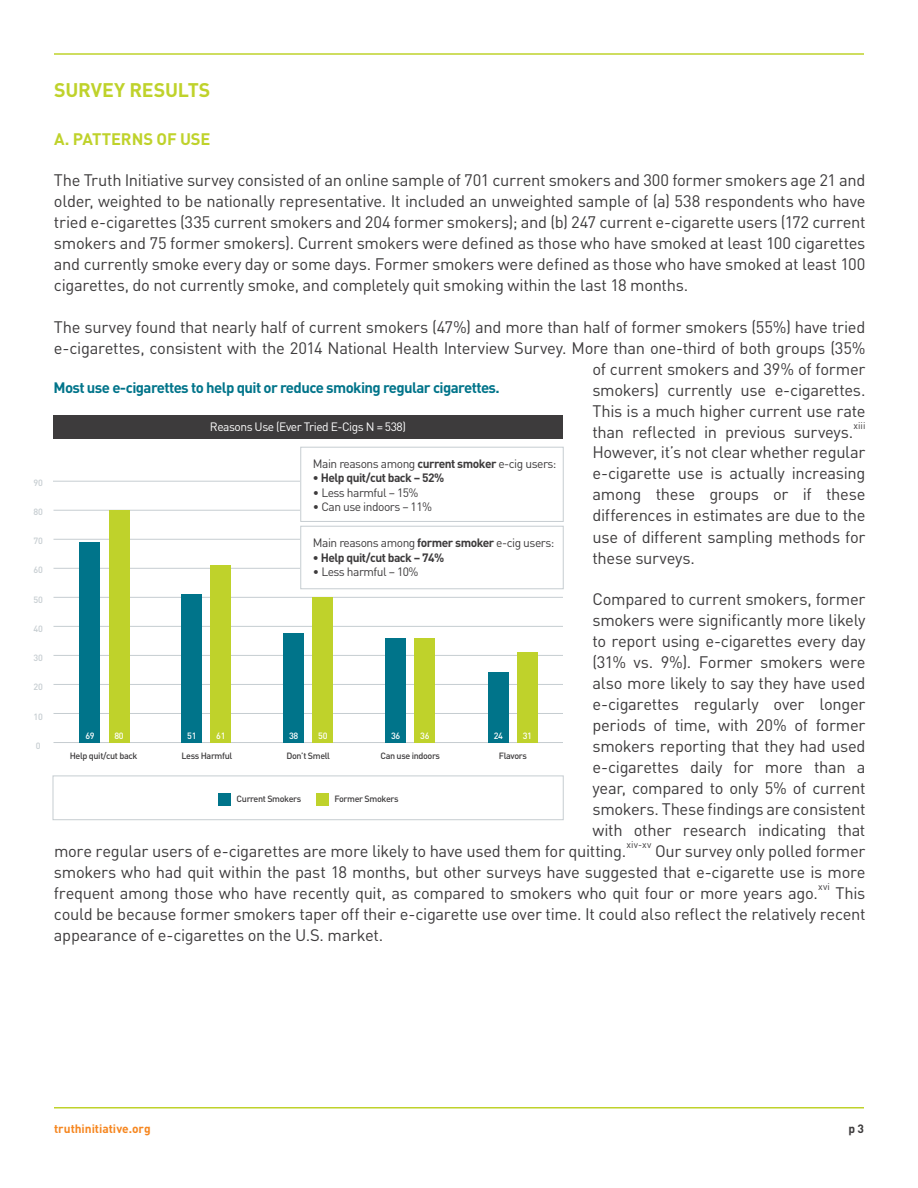
<style>
.page{position:relative;width:918px;height:1188px;background:#fff}
.page>*{position:absolute;margin:0;border:0;box-sizing:border-box;transform-origin:0 0}
.t1{font:700 19.5px "DIN Pro";letter-spacing:-.01em;color:#bfd22b}
.t2{font:16.5px/21px "DIN Pro";letter-spacing:-.02em;color:#3d3b3c;text-align:justify}
.t3{font:700 16.5px "DIN Pro";letter-spacing:-.01em;color:#bfd22b}
.t4{font:700 15px "DIN Pro";letter-spacing:-.04em;color:#00748a}
.t5{font:12px "DIN Pro";letter-spacing:-.04em;color:#3d3b3c}
.t6{font:700 12px "DIN Pro";letter-spacing:-.04em;color:#3d3b3c}
.t7{font:12px "DIN Pro";letter-spacing:-.04em;color:#fff}
.t8{font:700 12px "DIN Pro";letter-spacing:-.005em;color:#f6861f}
.t9{font:9.6px "DIN Pro";letter-spacing:.015em;color:#3d3b3c}
.t10{font:500 9px "DIN Pro";letter-spacing:-.04em;color:#3d3b3c}
.t11{font:500 9px "DIN Pro";letter-spacing:-.04em;color:#fff}
.t12{font:500 9px "DIN Pro";letter-spacing:-.04em;color:#c6cdd1}
.s1{font-weight:700}
</style>
<div class="page">
<hr style="left:54px;top:1107px;width:810px;height:1px;background:#bfd22b">
<hr style="left:54px;top:53px;width:810px;height:2px;background:#bfd22b">
<hr style="left:54px;top:742px;width:509px;height:1px;background:#c6cdd1">
<hr style="left:54px;top:713px;width:509px;height:1px;background:#c6cdd1">
<hr style="left:54px;top:684px;width:509px;height:1px;background:#c6cdd1">
<hr style="left:54px;top:655px;width:509px;height:1px;background:#c6cdd1">
<hr style="left:54px;top:626px;width:509px;height:1px;background:#c6cdd1">
<hr style="left:54px;top:597px;width:509px;height:1px;background:#c6cdd1">
<hr style="left:54px;top:539px;width:509px;height:1px;background:#c6cdd1">
<hr style="left:54px;top:568px;width:509px;height:1px;background:#c6cdd1">
<hr style="left:54px;top:510px;width:509px;height:1px;background:#c6cdd1">
<hr style="left:53px;top:481px;width:509px;height:1px;background:#c6cdd1">
<div style="left:301px;top:447px;width:262px;height:74px;background:#fff"></div>
<div style="left:300px;top:447px;width:264px;height:75px;border:1px solid #c6cdd1"></div>
<div style="left:80px;top:542px;width:20px;height:201px;background:#00748a"></div>
<div style="left:109px;top:510px;width:20px;height:233px;background:#bfd22b"></div>
<div style="left:182px;top:594px;width:20px;height:149px;background:#00748a"></div>
<div style="left:211px;top:565px;width:20px;height:178px;background:#bfd22b"></div>
<div style="left:283px;top:633px;width:21px;height:110px;background:#00748a"></div>
<div style="left:313px;top:597px;width:20px;height:146px;background:#bfd22b"></div>
<div style="left:385px;top:638px;width:21px;height:105px;background:#00748a"></div>
<div style="left:415px;top:638px;width:20px;height:105px;background:#bfd22b"></div>
<div style="left:488px;top:672px;width:20px;height:71px;background:#00748a"></div>
<div style="left:517px;top:652px;width:21px;height:91px;background:#bfd22b"></div>
<div style="left:301px;top:526px;width:262px;height:63px;background:#fff"></div>
<div style="left:300px;top:526px;width:264px;height:63px;border:1px solid #c6cdd1"></div>
<div style="left:218px;top:793px;width:12px;height:12px;background:#00748a"></div>
<div style="left:316px;top:793px;width:12px;height:12px;background:#bfd22b"></div>
<div style="left:53px;top:776px;width:511px;height:44px;border:1px solid #c6cdd1"></div>
<div style="left:53px;top:415px;width:510px;height:24px;background:#3d3b3c"></div>
<p class="t12" style="left:34px;top:476px;width:11px">90</p>
<p class="t12" style="left:34px;top:506px;width:11px">80</p>
<p class="t12" style="left:34px;top:535px;width:11px">70</p>
<p class="t12" style="left:34px;top:564px;width:11px">60</p>
<p class="t12" style="left:34px;top:593px;width:11px">50</p>
<p class="t12" style="left:34px;top:623px;width:11px">40</p>
<p class="t12" style="left:34px;top:652px;width:11px">30</p>
<p class="t12" style="left:34px;top:681px;width:11px">20</p>
<p class="t12" style="left:34px;top:710px;width:11px">10</p>
<p class="t12" style="left:36px;top:740px;width:6px">0</p>
<p class="t1" style="left:54px;top:77px;width:158px">SURVEY RESULTS</p>
<p class="t3" style="left:54px;top:128px;width:158px">A. PATTERNS OF USE</p>
<p class="t2" style="left:54px;top:169px;width:813px">The Truth Initiative survey consisted of an online sample of 701 current smokers and 300 former smokers age 21 and older, weighted to be nationally representative. It included an unweighted sample of (a) 538 respondents who have tried e-cigarettes (335 current smokers and 204 former smokers); and (b) 247 current e-cigarette users (172 current smokers and 75 former smokers). Current smokers were defined as those who have smoked at least 100 cigarettes and currently smoke every day or some days. Former smokers were defined as those who have smoked at least 100 cigarettes, do not currently smoke, and completely quit smoking within the last 18 months.</p>
<p class="t2" style="left:54px;top:315px;width:813px">The survey found that nearly half of current smokers (47%) and more than half of former smokers (55%) have tried</p>
<p class="t2" style="left:54px;top:336px;width:813px">e-cigarettes, consistent with the 2014 National Health Interview Survey. More than one-third of both groups (35%</p>
<p class="t2" style="left:592px;top:357px;width:274px">of current smokers and 39% of former</p>
<p class="t2" style="left:592px;top:378px;width:275px">smokers) currently use e-cigarettes.</p>
<p class="t2" style="left:592px;top:399px;width:274px">This is a much higher current use rate</p>
<p class="t2" style="left:592px;top:420px;width:262px">than reflected in previous surveys.</p>
<p class="t4" style="left:53px;top:377px;width:448px">Most use e-cigarettes to help quit or reduce smoking regular cigarettes.</p>
<p class="t7" style="left:210px;top:419px;width:197px">Reasons Use (Ever Tried E-Cigs N = 538)</p>
<p class="t9" style="left:853px;top:419px;width:14px">xiii</p>
<p class="t2" style="left:593px;top:441px;width:275px">However, it’s not clear whether regular e-cigarette use is actually increasing among these groups or if these differences in estimates are due to the use of different sampling methods for these surveys.</p>
<p class="t2" style="left:593px;top:588px;width:275px">Compared to current smokers, former</p>
<p class="t2" style="left:593px;top:609px;width:275px">smokers were significantly more likely</p>
<p class="t2" style="left:593px;top:630px;width:275px">to report using e-cigarettes every day</p>
<p class="t2" style="left:593px;top:651px;width:274px">(31% vs. 9%). Former smokers were</p>
<p class="t2" style="left:593px;top:672px;width:274px">also more likely to say they have used</p>
<p class="t2" style="left:593px;top:693px;width:274px">e-cigarettes regularly over longer</p>
<p class="t2" style="left:593px;top:714px;width:275px">periods of time, with 20% of former</p>
<p class="t2" style="left:593px;top:735px;width:275px">smokers reporting that they had used</p>
<p class="t2" style="left:593px;top:756px;width:274px">e-cigarettes daily for more than a</p>
<p class="t2" style="left:593px;top:777px;width:275px">year, compared to only 5% of current</p>
<p class="t2" style="left:593px;top:798px;width:275px">smokers. These findings are consistent</p>
<p class="t2" style="left:593px;top:819px;width:274px">with other research indicating that</p>
<p class="t2" style="left:54px;top:840px;width:574px">more regular users of e-cigarettes are more likely to have used them for quitting.</p>
<p class="t5" style="left:313px;top:456px;width:245px">Main reasons among <span class="s1">current smoker</span> e-cig users:</p>
<p class="t6" style="left:313px;top:470px;width:133px">• Help quit/cut back – 52%</p>
<p class="t5" style="left:313px;top:484px;width:107px">• Less harmful – 15%</p>
<p class="t5" style="left:313px;top:499px;width:121px">• Can use indoors – 11%</p>
<p class="t5" style="left:313px;top:535px;width:243px">Main reasons among <span class="s1">former smoker</span> e-cig users:</p>
<p class="t6" style="left:313px;top:549px;width:133px">• Help quit/cut back – 74%</p>
<p class="t5" style="left:313px;top:563px;width:107px">• Less harmful – 10%</p>
<p class="t11" style="left:289px;top:730px;width:11px">38</p>
<p class="t11" style="left:318px;top:730px;width:11px">50</p>
<p class="t11" style="left:391px;top:730px;width:11px">36</p>
<p class="t11" style="left:420px;top:730px;width:11px">36</p>
<p class="t11" style="left:494px;top:730px;width:11px">24</p>
<p class="t11" style="left:523px;top:730px;width:11px">31</p>
<p class="t11" style="left:85px;top:730px;width:11px">69</p>
<p class="t11" style="left:114px;top:730px;width:11px">80</p>
<p class="t11" style="left:187px;top:730px;width:11px">51</p>
<p class="t11" style="left:216px;top:730px;width:11px">61</p>
<p class="t10" style="left:70px;top:750px;width:69px">Help quit/cut back</p>
<p class="t10" style="left:286px;top:750px;width:45px">Don’t Smell</p>
<p class="t10" style="left:380px;top:750px;width:61px">Can use indoors</p>
<p class="t10" style="left:181px;top:750px;width:52px">Less Harmful</p>
<p class="t10" style="left:499px;top:750px;width:30px">Flavors</p>
<p class="t10" style="left:237px;top:793px;width:66px">Current Smokers</p>
<p class="t10" style="left:335px;top:793px;width:66px">Former Smokers</p>
<p class="t9" style="left:626px;top:838px;width:27px">xiv-xv</p>
<p class="t2" style="left:54px;top:840px;width:813px;text-indent:601px">Our survey only polled former smokers who had quit within the past 18 months, but other surveys have suggested that e-cigarette use is more frequent among those who have recently quit, as compared to smokers who quit four or more years ago.</p>
<p class="t9" style="left:818px;top:880px;width:13px">xvi</p>
<p class="t2" style="left:54px;top:882px;width:813px;text-indent:782px">This could be because former smokers taper off their e-cigarette use over time. It could also reflect the relatively recent appearance of e-cigarettes on the U.S. market.</p>
<p class="t8" style="left:54px;top:1121px;width:98px">truthinitiative.org</p>
<p class="t6" style="left:848px;top:1121px;width:17px">p 3</p>
</div>
